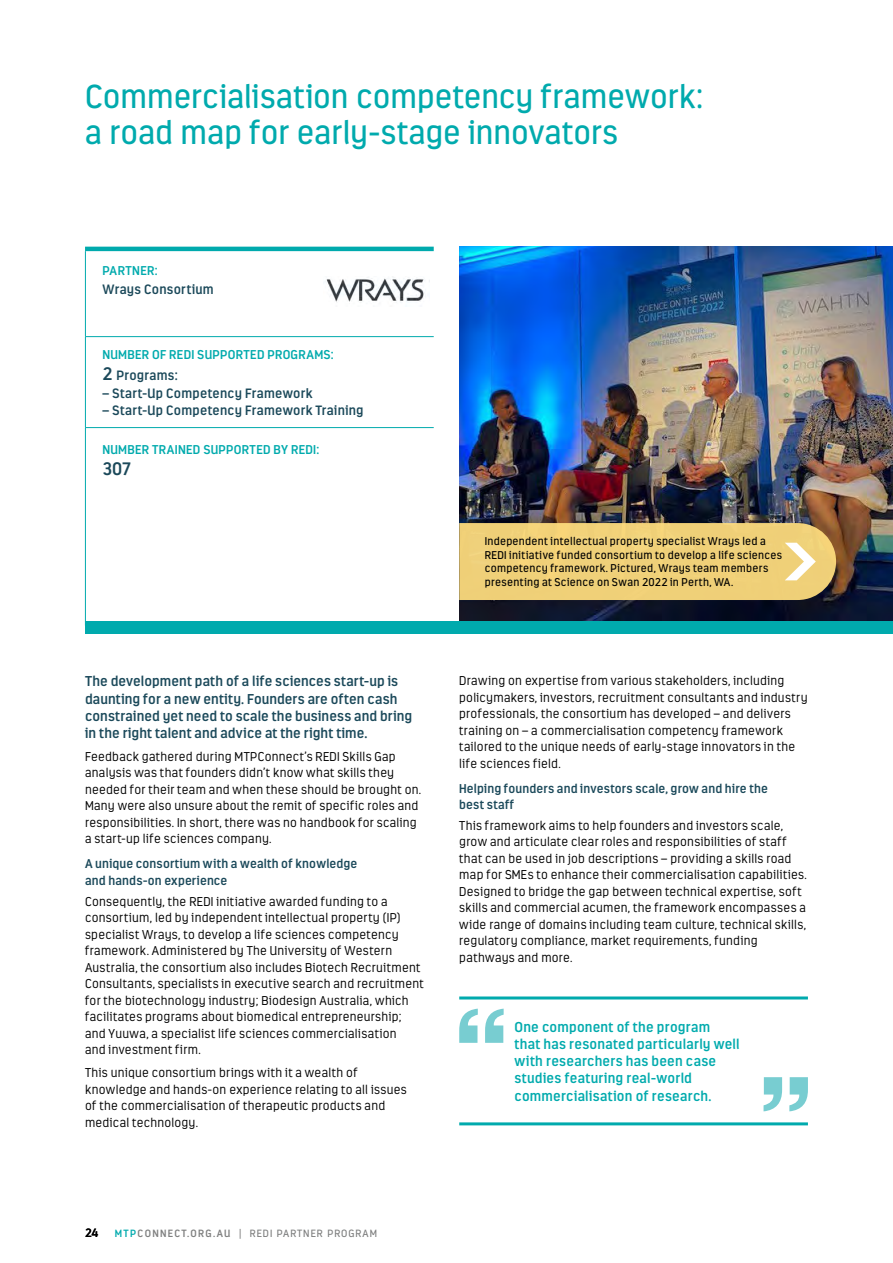
<style>
.page{position:relative;width:893px;height:1263px;background:#fff}
.page>*{position:absolute;margin:0;border:0;box-sizing:border-box;transform-origin:0 0}
.Page_Header_3__Teal____22pt{font:33px/36px "Estandar";letter-spacing:.005em;color:#00aaad}
.Pullout_Heading{font:600 18px "Estandar";color:#1b495a}
._01__Into_Paragraph{font:600 14.25px/17.2px "Estandar";letter-spacing:.01em;color:#1b495a}
.Body__8_5pt{font:600 14.25px/17.2px "Estandar";letter-spacing:.02em;color:#00aaad}
._01__Pullout_Body__Semi_Bold{font:600 13.5px "Estandar";letter-spacing:.02em;color:#1b495a}
.Pullout_Heading-2{font:600 13.5px "Estandar";letter-spacing:.02em;color:#1b495a}
.Body__8_5pt-2{font:300 12.75px/16.5px "Estandar";letter-spacing:.025em;color:#000}
._01__Sub_Head_1{font:600 12.75px/16.5px "Estandar";letter-spacing:.015em;color:#1b495a}
.Pullout_Heading-3{font:600 12.75px "Estandar";letter-spacing:.025em;color:#00aaad}
.t1{font:600 12px "Estandar";color:#000}
._01__Caption{font:11.25px/13.5px "Estandar";letter-spacing:.03em;color:#000}
.t2{font:10.5px "Estandar";letter-spacing:.1em;color:#7f8080}
.s1{font-size:18px}
.s2{font-weight:600;color:#00aaad}
.s3{font-weight:600}
</style>
<div class="page">
<img style="left:459px;top:247px;width:434px;height:374px">
<svg style="left:86px;top:251px;width:348px;height:178px"></svg>
<hr style="left:85px;top:247px;width:349px;height:4px;background:#00aaad">
<hr style="left:85px;top:251px;width:1px;height:85px;background:#00aaad">
<hr style="left:85px;top:337px;width:1px;height:90px;background:#00aaad">
<hr style="left:85px;top:428px;width:1px;height:198px;background:#00aaad">
<hr style="left:85px;top:336px;width:349px;height:1px;background:#00aaad">
<hr style="left:85px;top:427px;width:349px;height:1px;background:#00aaad">
<div style="left:85px;top:621px;width:808px;height:13px;background:#00aaad"></div>
<svg style="left:459px;top:1009px;width:45px;height:34px"></svg>
<svg style="left:763px;top:1077px;width:45px;height:34px"></svg>
<hr style="left:459px;top:996px;width:349px;height:3px;background:#00aaad">
<hr style="left:459px;top:1122px;width:349px;height:3px;background:#00aaad">
<img style="left:323px;top:276px;width:107px;height:30px">
<svg style="left:459px;top:523px;width:377px;height:77px"></svg>
<p class="Page_Header_3__Teal____22pt" style="left:85px;top:79px;width:619px">Commercialisation competency framework: a road map for early-stage innovators</p>
<p class="Pullout_Heading-3" style="left:102px;top:263px;width:57px">PARTNER:</p>
<p class="_01__Pullout_Body__Semi_Bold" style="left:102px;top:281px;width:113px">Wrays Consortium</p>
<p class="Pullout_Heading-3" style="left:102px;top:347px;width:233px">NUMBER OF REDI SUPPORTED PROGRAMS:</p>
<p class="Pullout_Heading-2" style="left:102px;top:367px;width:77px"><span class="s1">2</span> Programs:</p>
<p class="_01__Pullout_Body__Semi_Bold" style="left:102px;top:385px;width:212px">– Start-Up Competency Framework</p>
<p class="_01__Pullout_Body__Semi_Bold" style="left:102px;top:402px;width:263px">– Start-Up Competency Framework Training</p>
<p class="Pullout_Heading-3" style="left:102px;top:442px;width:218px">NUMBER TRAINED SUPPORTED BY REDI:</p>
<p class="Pullout_Heading" style="left:102px;top:458px;width:30px">307</p>
<p class="_01__Into_Paragraph" style="left:85px;top:672px;width:329px">The development path of a life sciences start-up is daunting for a new entity. Founders are often cash constrained yet need to scale the business and bring in the right talent and advice at the right time.</p>
<p class="Body__8_5pt-2" style="left:85px;top:748px;width:338px">Feedback gathered during MTPConnect’s REDI Skills Gap analysis was that founders didn’t know what skills they needed for their team and when these should be brought on.<br>Many were also unsure about the remit of specific roles and responsibilities. In short, there was no handbook for scaling a start-up life sciences company.</p>
<p class="_01__Sub_Head_1" style="left:85px;top:856px;width:274px">A unique consortium with a wealth of knowledge and hands-on experience</p>
<p class="Body__8_5pt-2" style="left:85px;top:893px;width:340px">Consequently, the REDI initiative awarded funding to a consortium, led by independent intellectual property (IP) specialist Wrays, to develop a life sciences competency framework. Administered by The University of Western Australia, the consortium also includes Biotech Recruitment Consultants, specialists in executive search and recruitment for the biotechnology industry; Biodesign Australia, which facilitates programs about biomedical entrepreneurship; and Yuuwa, a specialist life sciences commercialisation<br>and investment firm.</p>
<p class="Body__8_5pt-2" style="left:85px;top:1064px;width:323px">This unique consortium brings with it a wealth of knowledge and hands-on experience relating to all issues of the commercialisation of therapeutic products and medical technology.</p>
<p class="_01__Caption" style="left:485px;top:534px;width:299px">Independent intellectual property specialist Wrays led a REDI initiative funded consortium to develop a life sciences competency framework. Pictured, Wrays team members presenting at Science on Swan 2022 in Perth, WA.</p>
<p class="Body__8_5pt-2" style="left:459px;top:672px;width:350px">Drawing on expertise from various stakeholders, including policymakers, investors, recruitment consultants and industry professionals, the consortium has developed – and delivers training on – a commercialisation competency framework tailored to the unique needs of early-stage innovators in the life sciences field.</p>
<p class="_01__Sub_Head_1" style="left:459px;top:780px;width:310px">Helping founders and investors scale, grow and hire the best staff</p>
<p class="Body__8_5pt-2" style="left:459px;top:817px;width:349px">This framework aims to help founders and investors scale, grow and articulate clear roles and responsibilities of staff that can be used in job descriptions – providing a skills road map for SMEs to enhance their commercialisation capabilities.<br>Designed to bridge the gap between technical expertise, soft skills and commercial acumen, the framework encompasses a wide range of domains including team culture, technical skills, regulatory compliance, market requirements, funding pathways and more.</p>
<p class="Body__8_5pt" style="left:514px;top:1018px;width:227px">One component of the program<br>that has resonated particularly well with researchers has been case studies featuring real-world commercialisation of research.</p>
<p class="t1" style="left:85px;top:1226px;width:15px">24</p>
<p class="t2" style="left:115px;top:1227px;width:264px"><span class="s2">MTP</span><span class="s3">CONNECT.ORG.AU</span> | REDI PARTNER PROGRAM</p>
</div>
